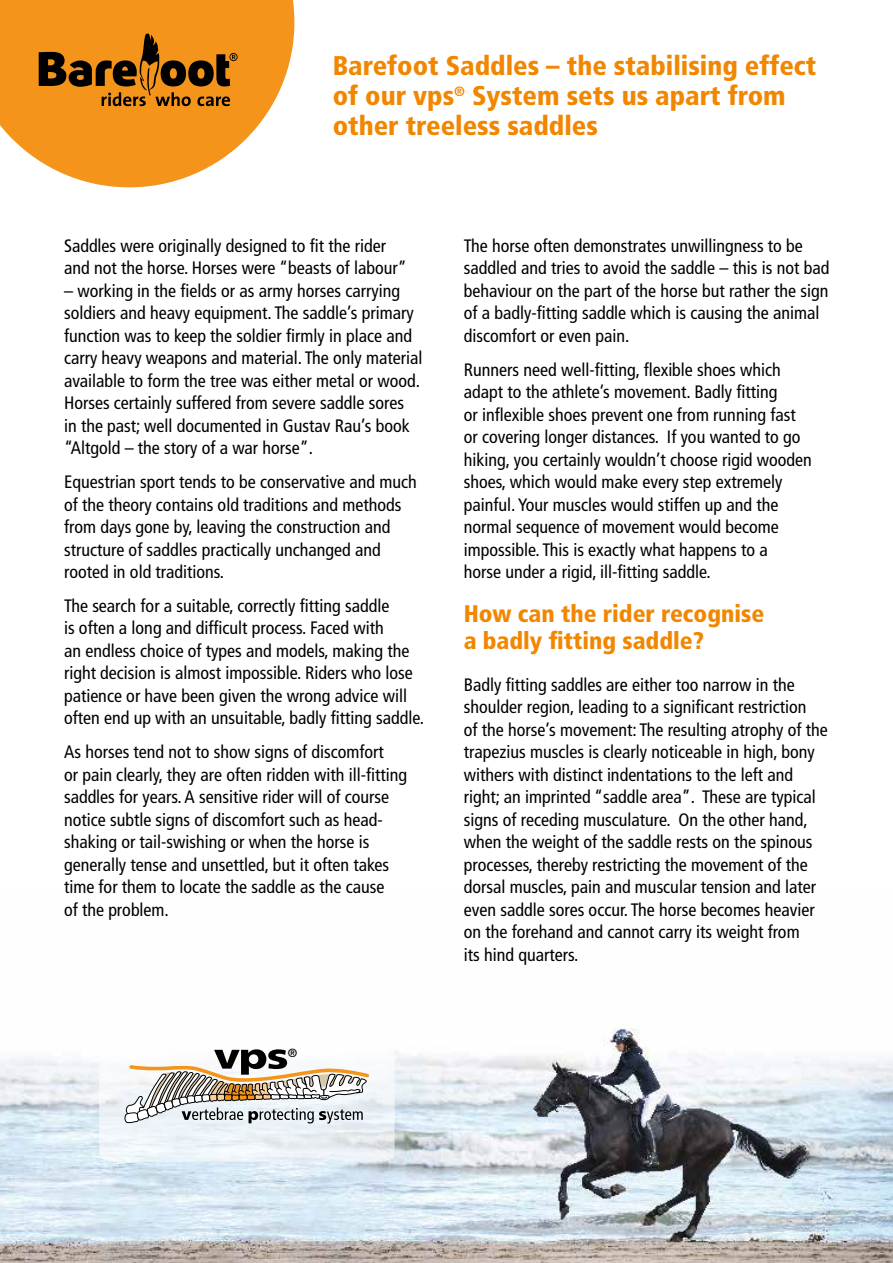
<style>
.page{position:relative;width:893px;height:1263px;background:#fff}
.page>*{position:absolute;margin:0;border:0;box-sizing:border-box;transform-origin:0 0}
.t1{font:900 condensed 27px/30px "Frutiger";color:#f18700}
.t2{font:900 condensed 24px/27px "Frutiger";color:#f18700}
.t3{font:condensed 18px/22.5px "Frutiger";color:#000}
.t4{font:11.85px "Frutiger";color:#000}
</style>
<div class="page">
<img style="left:0;top:1028px;width:893px;height:235px">
<svg style="left:0;top:0;width:294px;height:187px;fill:#f4941a"></svg>
<svg style="left:39px;top:33px;width:199px;height:73px;background:#aa6712"></svg>
<svg style="left:99px;top:1014px;width:296px;height:148px"></svg>
<svg style="left:125px;top:1049px;width:247px;height:74px"></svg>
<h1 class="t1" style="left:333px;top:51px;width:485px">Barefoot Saddles – the stabilising effect of our vps<sup>®</sup> System sets us apart from other treeless saddles</h1>
<p class="t3" style="left:64px;top:234px;width:344px">Saddles were originally designed to fit the rider and not the horse. Horses were “beasts of labour”</p>
<p class="t3" style="left:64px;top:279px;width:360px">– working in the fields or as army horses carrying soldiers and heavy equipment. The saddle’s primary function was to keep the soldier firmly in place and carry heavy weapons and material. The only material available to form the tree was either metal or wood.<br>Horses certainly suffered from severe saddle sores<br>in the past; well documented in Gustav Rau’s book “Altgold – the story of a war horse”.</p>
<p class="t3" style="left:64px;top:471px;width:354px">Equestrian sport tends to be conservative and much of the theory contains old traditions and methods from days gone by, leaving the construction and structure of saddles practically unchanged and rooted in old traditions.</p>
<p class="t3" style="left:64px;top:594px;width:362px">The search for a suitable, correctly fitting saddle<br>is often a long and difficult process. Faced with<br>an endless choice of types and models, making the right decision is almost impossible. Riders who lose patience or have been given the wrong advice will often end up with an unsuitable, badly fitting saddle.</p>
<p class="t3" style="left:64px;top:741px;width:345px">As horses tend not to show signs of discomfort<br>or pain clearly, they are often ridden with ill-fitting saddles for years. A sensitive rider will of course notice subtle signs of discomfort such as head&shy;shaking or tail-swishing or when the horse is generally tense and unsettled, but it often takes time for them to locate the saddle as the cause<br>of the problem.</p>
<p class="t4" style="left:288px;top:1046px;width:11px">®</p>
<p class="t3" style="left:464px;top:234px;width:367px">The horse often demonstrates unwillingness to be saddled and tries to avoid the saddle – this is not bad behaviour on the part of the horse but rather the sign of a badly-fitting saddle which is causing the animal discomfort or even pain.</p>
<p class="t3" style="left:464px;top:358px;width:350px">Runners need well-fitting, flexible shoes which adapt to the athlete’s movement. Badly fitting<br>or inflexible shoes prevent one from running fast or covering longer distances. If you wanted to go hiking, you certainly wouldn’t choose rigid wooden shoes, which would make every step extremely painful. Your muscles would stiffen up and the normal sequence of movement would become impossible. This is exactly what happens to a<br>horse under a rigid, ill-fitting saddle.</p>
<h2 class="t2" style="left:464px;top:600px;width:302px">How can the rider recognise a badly fitting saddle?</h2>
<p class="t3" style="left:464px;top:673px;width:366px">Badly fitting saddles are either too narrow in the shoulder region, leading to a significant restriction<br>of the horse’s movement: The resulting atrophy of the trapezius muscles is clearly noticeable in high, bony withers with distinct indentations to the left and right; an imprinted “saddle area”. These are typical signs of receding musculature. On the other hand, when the weight of the saddle rests on the spinous processes, thereby restricting the movement of the dorsal muscles, pain and muscular tension and later even saddle sores occur. The horse becomes heavier on the forehand and cannot carry its weight from<br>its hind quarters.</p>
</div>
